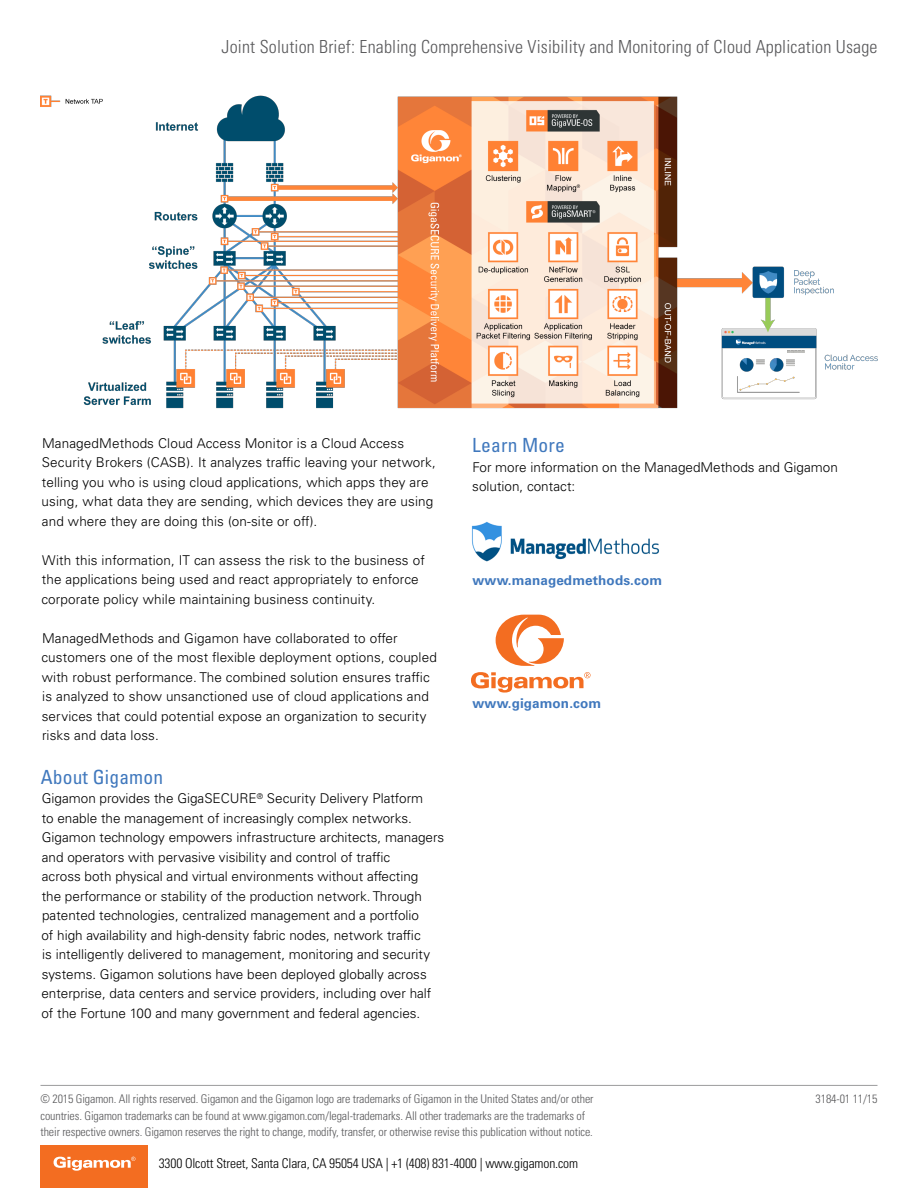
<style>
.page{position:relative;width:918px;height:1188px;background:#fff}
.page>*{position:absolute;margin:0;border:0;box-sizing:border-box;transform-origin:0 0}
.t1{font:condensed 19.5px "Univers LT Std";letter-spacing:.01em;color:#4078bd}
.t2{font:300 condensed 18px "Univers LT Std";letter-spacing:.01em;color:#58585a}
.t3{font:300 13.5px/19.5px "Univers LT Std";color:#000}
.t4{font:300 condensed 13.5px "Univers LT Std";letter-spacing:-.01em;color:#000}
.t5{font:700 13.5px "Univers LT Std";letter-spacing:.01em;color:#4078bd}
.t6{font:300 condensed 12px/16.5px "Univers LT Std";letter-spacing:-.01em;color:#58585a}
</style>
<div class="page">
<hr style="left:40px;top:1085px;width:838px;height:1px;background:#58585a">
<div style="left:40px;top:1145px;width:108px;height:43px;background:#f36d21"></div>
<svg style="left:54px;top:1157px;width:81px;height:14px"></svg>
<svg style="left:496px;top:615px;width:68px;height:51px"></svg>
<svg style="left:471px;top:672px;width:120px;height:21px"></svg>
<img style="left:41px;top:95px;width:836px;height:314px">
<img style="left:471px;top:522px;width:188px;height:39px">
<h2 class="t2" style="left:222px;top:35px;width:657px">Joint Solution Brief: Enabling Comprehensive Visibility and Monitoring of Cloud Application Usage</h2>
<p class="t3" style="left:42px;top:433px;width:396px">ManagedMethods Cloud Access Monitor is a Cloud Access Security Brokers (CASB). It analyzes traffic leaving your network, telling you who is using cloud applications, which apps they are using, what data they are sending, which devices they are using and where they are doing this (on-site or off).</p>
<p class="t3" style="left:41px;top:550px;width:385px">With this information, IT can assess the risk to the business of the applications being used and react appropriately to enforce corporate policy while maintaining business continuity.</p>
<p class="t3" style="left:41px;top:628px;width:397px">ManagedMethods and Gigamon have collaborated to offer customers one of the most flexible deployment options, coupled with robust performance. The combined solution ensures traffic is analyzed to show unsanctioned use of cloud applications and services that could potential expose an organization to security risks and data loss.</p>
<h1 class="t1" style="left:41px;top:764px;width:124px">About Gigamon</h1>
<p class="t3" style="left:41px;top:789px;width:405px">Gigamon provides the GigaSECURE<sup>®</sup> Security Delivery Platform<br>to enable the management of increasingly complex networks.<br>Gigamon technology empowers infrastructure architects, managers and operators with pervasive visibility and control of traffic<br>across both physical and virtual environments without affecting<br>the performance or stability of the production network. Through patented technologies, centralized management and a portfolio<br>of high availability and high-density fabric nodes, network traffic<br>is intelligently delivered to management, monitoring and security systems. Gigamon solutions have been deployed globally across enterprise, data centers and service providers, including over half of the Fortune 100 and many government and federal agencies.</p>
<h1 class="t1" style="left:472px;top:433px;width:94px">Learn More</h1>
<p class="t3" style="left:472px;top:457px;width:367px">For more information on the ManagedMethods and Gigamon solution, contact:</p>
<p class="t5" style="left:472px;top:573px;width:191px">www.managedmethods.com</p>
<p class="t5" style="left:472px;top:696px;width:130px">www.gigamon.com</p>
<p class="t6" style="left:40px;top:1091px;width:555px">© 2015 Gigamon. All rights reserved. Gigamon and the Gigamon logo are trademarks of Gigamon in the United States and/or other countries. Gigamon trademarks can be found at www.gigamon.com/legal-trademarks. All other trademarks are the trademarks of their respective owners. Gigamon reserves the right to change, modify, transfer, or otherwise revise this publication without notice.</p>
<p class="t4" style="left:159px;top:1155px;width:421px">3300 Olcott Street, Santa Clara, CA 95054 USA | +1 (408) 831-4000 | www.gigamon.com</p>
<p class="t6" style="left:816px;top:1091px;width:63px">3184-01 11/15</p>
</div>
